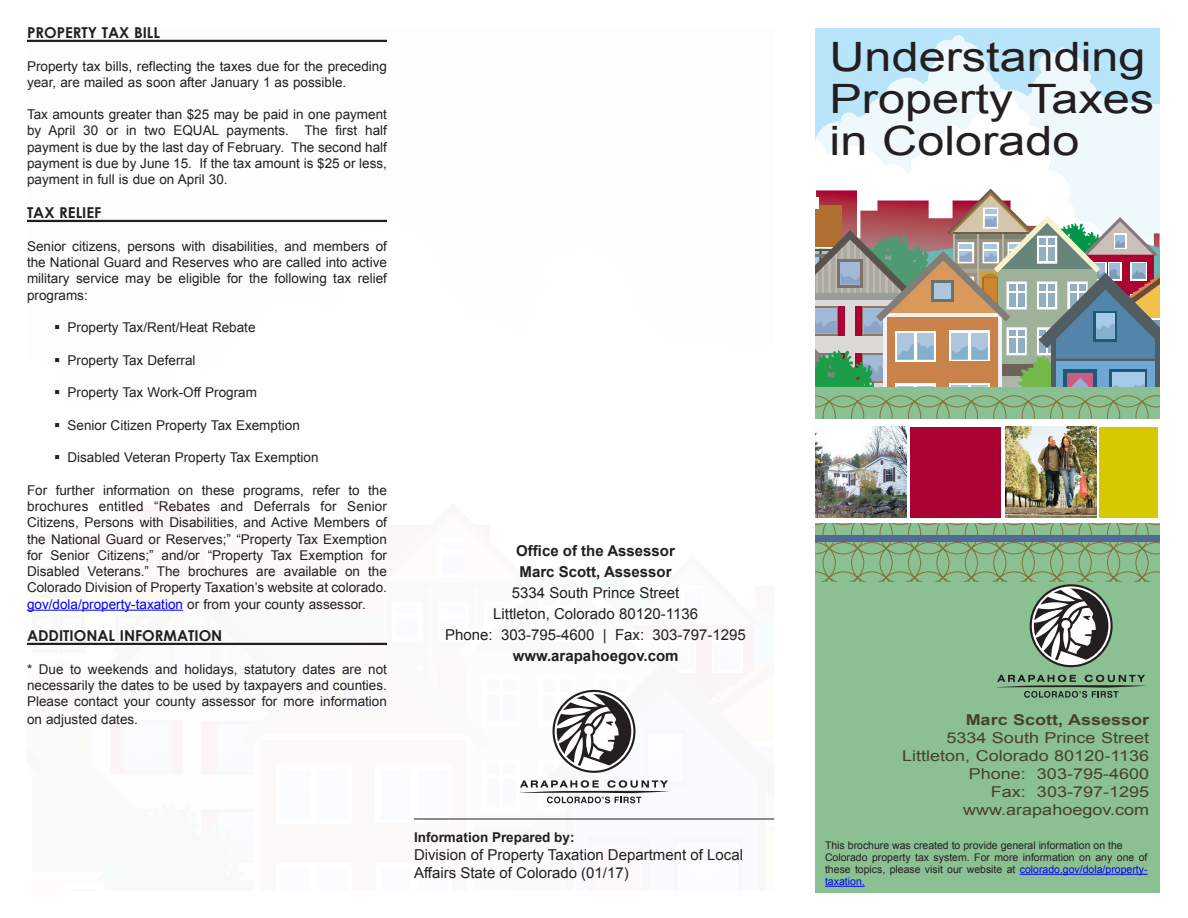
<style>
.page{position:relative;width:1188px;height:918px;background:#fff}
.page>*{position:absolute;margin:0;border:0;box-sizing:border-box;transform-origin:0 0}
.t1{font:40.5px/42px "Arial";color:#231f20;scale:1.2 1}
.t2{font:15px/18px "Arial";color:#231f20}
.t3{font:15px "Arial";color:#474229;scale:1.2 1}
.t4{font:700 15px "Arial";color:#231f20}
.t5{font:700 15px "Century Gothic";color:#231f20}
.t6{font:700 15px "Arial";color:#474229;scale:1.2 1}
.Body_Text{font:13.5px/16.2px "Arial";color:#231f20;text-align:justify}
.t7{font:700 13.5px "Arial";color:#231f20}
.t8{font:10.5px/12px "Arial";color:#231f20;text-align:justify}
.s1{color:#00f}
</style>
<div class="page">
<svg style="left:815px;top:28px;width:345px;height:359px"></svg>
<div style="left:815px;top:387px;width:345px;height:505px;background:#8bc092"></div>
<svg style="left:815px;top:395px;width:345px;height:5px"></svg>
<svg style="left:815px;top:400px;width:345px;height:19px"></svg>
<div style="left:815px;top:419px;width:345px;height:104px;background:#fff"></div>
<img style="left:815px;top:427px;width:91px;height:56px">
<div style="left:910px;top:427px;width:91px;height:91px;background:#a90332"></div>
<img style="left:1006px;top:427px;width:90px;height:56px">
<div style="left:1100px;top:427px;width:58px;height:91px;background:#d6c801"></div>
<hr style="left:1020px;top:874px;width:128px;height:1px;background:#00f">
<hr style="left:825px;top:886px;width:40px;height:1px;background:#00f">
<hr style="left:27px;top:40px;width:360px;height:2px;background:#231f20">
<hr style="left:27px;top:220px;width:360px;height:2px;background:#231f20">
<svg style="left:27px;top:609px;width:747px;height:211px"></svg>
<svg style="left:815px;top:483px;width:345px;height:184px"></svg>
<svg style="left:997px;top:675px;width:148px;height:23px"></svg>
<svg style="left:27px;top:219px;width:281px;height:4px"></svg>
<p class="t5" style="left:27px;top:21px;width:135px">PROPERTY TAX BILL</p>
<p class="Body_Text" style="left:27px;top:58px;width:361px">Property tax bills, reflecting the taxes due for the preceding year, are mailed as soon after January 1 as possible.</p>
<p class="Body_Text" style="left:27px;top:107px;width:362px">Tax amounts greater than $25 may be paid in one payment by April 30 or in two EQUAL payments. The first half payment is due by the last day of February. The second half payment is due by June 15. If the tax amount is $25 or less, payment in full is due on April 30.</p>
<p class="t5" style="left:27px;top:201px;width:76px">TAX RELIEF</p>
<p class="Body_Text" style="left:27px;top:238px;width:361px">Senior citizens, persons with disabilities, and members of the National Guard and Reserves who are called into active military service may be eligible for the following tax relief programs:</p>
<p class="Body_Text" style="left:54px;top:319px;width:203px">▪ Property Tax/Rent/Heat Rebate</p>
<p class="Body_Text" style="left:54px;top:352px;width:143px">▪ Property Tax Deferral</p>
<p class="Body_Text" style="left:54px;top:385px;width:204px">▪ Property Tax Work-Off Program</p>
<p class="Body_Text" style="left:54px;top:417px;width:247px">▪ Senior Citizen Property Tax Exemption</p>
<p class="Body_Text" style="left:54px;top:450px;width:266px">▪ Disabled Veteran Property Tax Exemption</p>
<p class="Body_Text" style="left:27px;top:482px;width:362px">For further information on these programs, refer to the brochures entitled “Rebates and Deferrals for Senior Citizens, Persons with Disabilities, and Active Members of the National Guard or Reserves;” “Property Tax Exemption for Senior Citizens;” and/or “Property Tax Exemption for Disabled Veterans.” The brochures are available on the Colorado Division of Property Taxation’s website at colorado. <span class="s1">gov/dola/property-taxation</span> or from your county assessor.</p>
<p class="t5" style="left:27px;top:624px;width:197px">ADDITIONAL INFORMATION</p>
<p class="Body_Text" style="left:27px;top:661px;width:361px">* Due to weekends and holidays, statutory dates are not necessarily the dates to be used by taxpayers and counties.<br>Please contact your county assessor for more information</p>
<p class="Body_Text" style="left:27px;top:712px;width:113px">on adjusted dates.</p>
<p class="t4" style="left:516px;top:541px;width:160px">Office of the Assessor</p>
<p class="t4" style="left:520px;top:562px;width:153px">Marc Scott, Assessor</p>
<p class="t2" style="left:512px;top:584px;width:169px">5334 South Prince Street</p>
<p class="t2" style="left:493px;top:605px;width:206px">Littleton, Colorado 80120-1136</p>
<p class="t2" style="left:445px;top:626px;width:302px">Phone: 303-795-4600 | Fax: 303-797-1295</p>
<p class="t4" style="left:513px;top:646px;width:167px">www.arapahoegov.com</p>
<p class="t7" style="left:414px;top:828px;width:162px">Information Prepared by:</p>
<p class="t2" style="left:414px;top:846px;width:331px">Division of Property Taxation Department of Local<br>Affairs State of Colorado (01/17)</p>
<p class="t1" style="left:830px;top:36px;width:265px">Understanding</p>
<p class="t1" style="left:830px;top:78px;width:272px">Property Taxes in Colorado</p>
<p class="t6" style="left:966px;top:710px;width:154px">Marc Scott, Assessor</p>
<p class="t3" style="left:946px;top:728px;width:170px">5334 South Prince Street</p>
<p class="t3" style="left:902px;top:746px;width:207px">Littleton, Colorado 80120-1136</p>
<p class="t3" style="left:969px;top:764px;width:152px">Phone: 303-795-4600</p>
<p class="t3" style="left:991px;top:782px;width:133px">Fax: 303-797-1295</p>
<p class="t3" style="left:963px;top:800px;width:156px">www.arapahoegov.com</p>
<p class="t8" style="left:825px;top:840px;width:299px">This brochure was created to provide general information on the</p>
<p class="t8" style="left:825px;top:852px;width:324px">Colorado property tax system. For more information on any one of these topics, please visit our website at <span class="s1">colorado.gov/dola/property&shy;taxation.</span></p>
</div>
